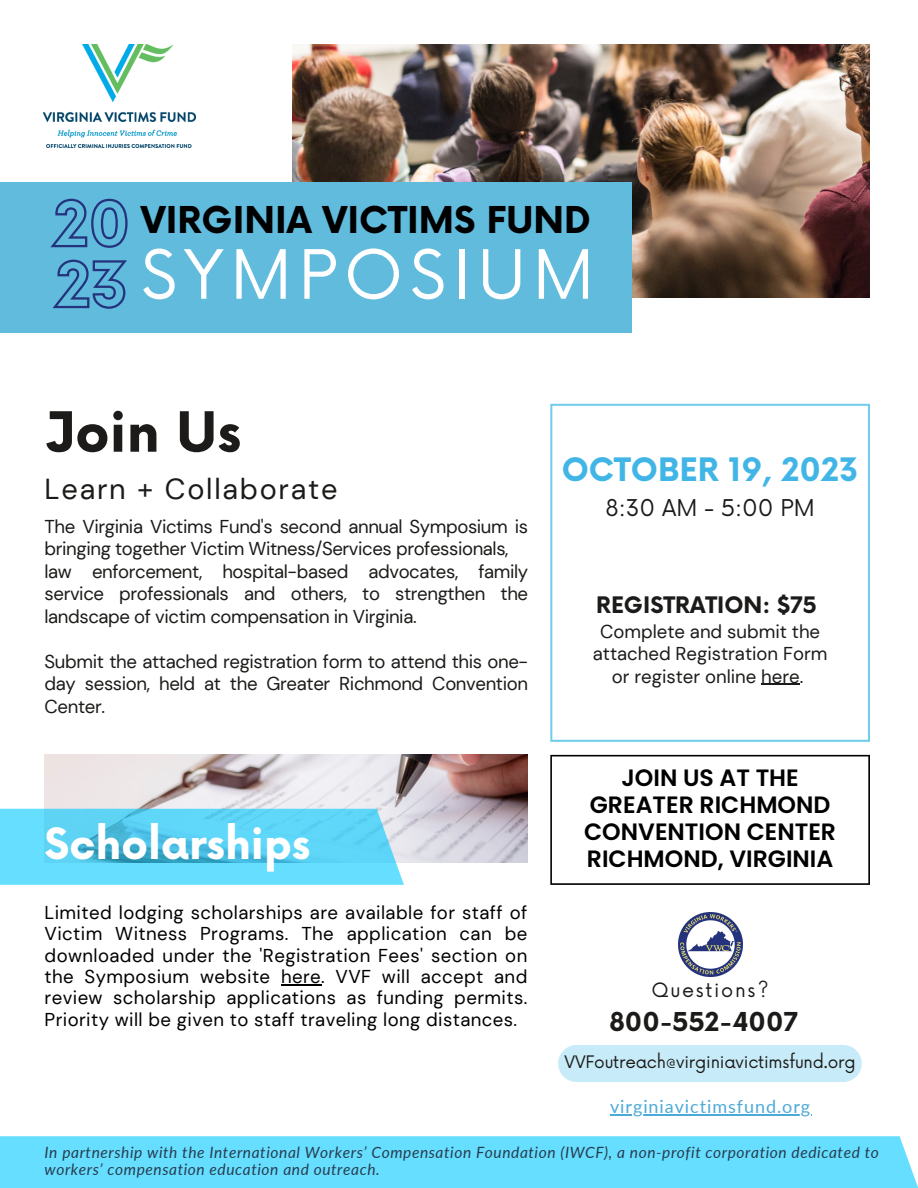
<style>
.page{position:relative;width:918px;height:1188px;background:#fff}
.page>*{position:absolute;margin:0;border:0;box-sizing:border-box;transform-origin:0 0}
.t1{font:66.15px "Now";letter-spacing:.1em;color:#fff}
.t2{font:700 54px "Now";color:#1c1b19}
.t3{font:700 42px "Now";color:#fff}
.t4{font:700 36px "Now";color:#000}
.t5{font:700 31.5px "Now";color:#41b6e6}
.t6{font:28.95px "DM Sans";letter-spacing:.06em;color:#1c1b19}
.t7{font:700 25.35px "Now";color:#1c1b19}
.t8{font:600 23.7px/27px "Poppins";color:#000;text-align:center}
.t9{font:22.5px "Now";color:#1c1b19}
.t10{font:700 22.2px "Now";color:#1c1b19}
.t11{font:19.2px "Now";letter-spacing:.085em;color:#1c1b19}
.t12{font:18.6px/22.5px "DM Sans";letter-spacing:-.02em;color:#1c1b19;text-align:justify}
.t13{font:18.6px/21.3px "DM Sans";letter-spacing:.02em;color:#000;text-align:justify}
.t14{font:18.6px/22.5px "DM Sans";color:#1c1b19;text-align:center}
.t15{font:18px "Lato";letter-spacing:.05em;color:#4caad8}
.t16{font:16.8px "Now";letter-spacing:-.01em;color:#1c1b19}
.t17{font:italic 15.6px/16.8px "Lato";letter-spacing:.04em;color:#273d50}
</style>
<div class="page">
<svg style="left:550px;top:404px;width:320px;height:338px"></svg>
<hr style="left:761px;top:684px;width:39px;height:1px;background:#1c1b19">
<div style="left:0;top:1136px;width:918px;height:52px;background:#66deff"></div>
<img style="left:293px;top:44px;width:577px;height:253px">
<div style="left:0;top:182px;width:632px;height:150px;background:#60bbdd"></div>
<img style="left:43px;top:44px;width:152px;height:104px">
<img style="left:678px;top:912px;width:64px;height:64px">
<svg style="left:550px;top:755px;width:320px;height:130px"></svg>
<div style="left:577px;top:1045px;width:266px;height:37px;background:#c7ebf8"></div>
<svg style="left:50px;top:198px;width:78px;height:50px"></svg>
<svg style="left:52px;top:259px;width:75px;height:50px"></svg>
<hr style="left:610px;top:1114px;width:201px;height:1px;background:#4caad8">
<hr style="left:281px;top:984px;width:40px;height:1px;background:#000">
<img style="left:45px;top:755px;width:482px;height:108px">
<svg style="left:0;top:809px;width:404px;height:76px;background:#61d3f4"></svg>
<p class="t4" style="left:141px;top:201px;width:452px">VIRGINIA VICTIMS FUND</p>
<p class="t1" style="left:141px;top:238px;width:455px">SYMPOSIUM</p>
<p class="t2" style="left:45px;top:403px;width:198px">Join Us</p>
<p class="t6" style="left:45px;top:470px;width:294px">Learn + Collaborate</p>
<p class="t12" style="left:45px;top:515px;width:485px">The Virginia Victims Fund's second annual Symposium is bringing together Victim Witness/Services professionals,</p>
<p class="t12" style="left:45px;top:560px;width:485px">law enforcement, hospital-based advocates, family service professionals and others, to strengthen the landscape of victim compensation in Virginia.</p>
<p class="t12" style="left:45px;top:650px;width:485px">Submit the attached registration form to attend this one&shy;day session, held at the Greater Richmond Convention Center.</p>
<p class="t3" style="left:45px;top:821px;width:267px">Scholarships</p>
<p class="t13" style="left:45px;top:902px;width:484px">Limited lodging scholarships are available for staff of Victim Witness Programs. The application can be downloaded under the 'Registration Fees' section on the Symposium website here. VVF will accept and review scholarship applications as funding permits.<br>Priority will be given to staff traveling long distances.</p>
<p class="t5" style="left:562px;top:453px;width:298px">OCTOBER 19, 2023</p>
<p class="t9" style="left:606px;top:496px;width:211px">8:30 AM - 5:00 PM</p>
<p class="t10" style="left:596px;top:593px;width:222px">REGISTRATION: $75</p>
<p class="t14" style="left:593px;top:620px;width:236px">Complete and submit the attached Registration Form or register online here.</p>
<p class="t8" style="left:590px;top:764px;width:242px">JOIN US AT THE<br>GREATER RICHMOND</p>
<p class="t8" style="left:584px;top:818px;width:253px">CONVENTION CENTER</p>
<p class="t8" style="left:587px;top:845px;width:248px">RICHMOND, VIRGINIA</p>
<p class="t11" style="left:651px;top:979px;width:119px">Questions?</p>
<p class="t7" style="left:610px;top:1008px;width:190px">800-552-4007</p>
<p class="t16" style="left:565px;top:1053px;width:293px">VVFoutreach@virginiavictimsfund.org</p>
<p class="t15" style="left:610px;top:1095px;width:202px">virginiavictimsfund.org</p>
<p class="t17" style="left:45px;top:1144px;width:836px">In partnership with the International Workers’ Compensation Foundation (IWCF), a non-profit corporation dedicated to workers’ compensation education and outreach.</p>
</div>
